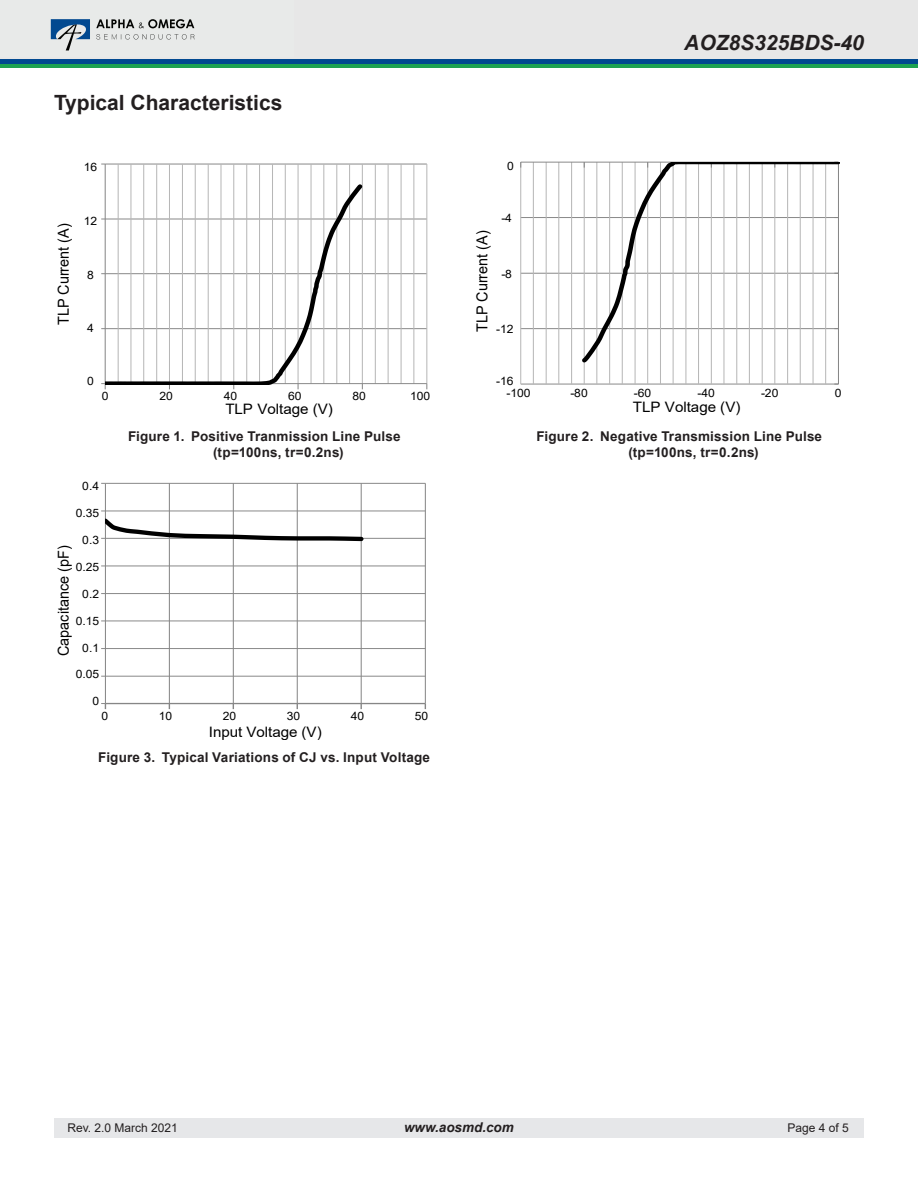
<style>
.page{position:relative;width:918px;height:1188px;background:#fff}
.page>*{position:absolute;margin:0;border:0;box-sizing:border-box;transform-origin:0 0}
.t1{font:700 21px "Arial";color:#231f20}
.t2{font:italic 700 21px "Arial";color:#231f20}
.t3{font:15.15px "Arial";color:#000;scale:.95 1}
.t4{font:14.4px "Arial";color:#000;scale:1.05 1}
.t5{font:700 13.5px/16.2px "Arial";letter-spacing:.015em;color:#231f20}
.t6{font:italic 700 13.5px "Arial";color:#231f20}
.t7{font:12px "Arial";color:#231f20}
.t8{font:11.55px "Arial";color:#000;scale:1.05 1}
</style>
<div class="page">
<div style="left:54px;top:1119px;width:810px;height:19px;background:#e6e7e9"></div>
<div style="left:0;top:0;width:918px;height:61px;background:#e7e7e7"></div>
<div style="left:0;top:59px;width:918px;height:5px;background:#014990"></div>
<hr style="left:0;top:64px;width:918px;height:4px;background:#1da252">
<hr style="left:105px;top:164px;width:322px;height:1px;background:#868686">
<hr style="left:105px;top:219px;width:322px;height:1px;background:#868686">
<hr style="left:105px;top:273px;width:322px;height:1px;background:#868686">
<hr style="left:105px;top:328px;width:322px;height:1px;background:#868686">
<hr style="left:426px;top:164px;width:1px;height:220px;background:#b7b7b7">
<hr style="left:413px;top:164px;width:1px;height:220px;background:#b7b7b7">
<hr style="left:401px;top:164px;width:1px;height:220px;background:#b7b7b7">
<hr style="left:388px;top:164px;width:1px;height:220px;background:#b7b7b7">
<hr style="left:375px;top:164px;width:1px;height:220px;background:#b7b7b7">
<hr style="left:362px;top:164px;width:1px;height:220px;background:#b7b7b7">
<hr style="left:349px;top:164px;width:1px;height:220px;background:#b7b7b7">
<hr style="left:336px;top:164px;width:1px;height:220px;background:#b7b7b7">
<hr style="left:323px;top:164px;width:1px;height:220px;background:#b7b7b7">
<hr style="left:311px;top:164px;width:1px;height:220px;background:#b7b7b7">
<hr style="left:298px;top:164px;width:1px;height:220px;background:#b7b7b7">
<hr style="left:285px;top:164px;width:1px;height:220px;background:#b7b7b7">
<hr style="left:272px;top:164px;width:1px;height:220px;background:#b7b7b7">
<hr style="left:259px;top:164px;width:1px;height:220px;background:#b7b7b7">
<hr style="left:246px;top:164px;width:1px;height:220px;background:#b7b7b7">
<hr style="left:233px;top:164px;width:1px;height:220px;background:#b7b7b7">
<hr style="left:221px;top:164px;width:1px;height:220px;background:#b7b7b7">
<hr style="left:208px;top:164px;width:1px;height:220px;background:#b7b7b7">
<hr style="left:195px;top:164px;width:1px;height:220px;background:#b7b7b7">
<hr style="left:182px;top:164px;width:1px;height:220px;background:#b7b7b7">
<hr style="left:169px;top:164px;width:1px;height:220px;background:#b7b7b7">
<hr style="left:156px;top:164px;width:1px;height:220px;background:#b7b7b7">
<hr style="left:143px;top:164px;width:1px;height:220px;background:#b7b7b7">
<hr style="left:131px;top:164px;width:1px;height:220px;background:#b7b7b7">
<hr style="left:118px;top:164px;width:1px;height:220px;background:#b7b7b7">
<hr style="left:105px;top:164px;width:1px;height:220px;background:#868686">
<hr style="left:105px;top:383px;width:322px;height:1px;background:#868686">
<svg style="left:101px;top:383px;width:5px;height:6px"></svg>
<svg style="left:105px;top:180px;width:261px;height:205px"></svg>
<hr style="left:521px;top:217px;width:317px;height:1px;background:#868686">
<hr style="left:521px;top:273px;width:317px;height:1px;background:#868686">
<hr style="left:521px;top:328px;width:317px;height:1px;background:#868686">
<hr style="left:521px;top:384px;width:317px;height:1px;background:#868686">
<hr style="left:825px;top:162px;width:1px;height:222px;background:#b7b7b7">
<hr style="left:813px;top:162px;width:1px;height:222px;background:#b7b7b7">
<hr style="left:800px;top:162px;width:1px;height:222px;background:#b7b7b7">
<hr style="left:787px;top:162px;width:1px;height:222px;background:#b7b7b7">
<hr style="left:774px;top:162px;width:1px;height:222px;background:#b7b7b7">
<hr style="left:762px;top:162px;width:1px;height:222px;background:#b7b7b7">
<hr style="left:749px;top:162px;width:1px;height:222px;background:#b7b7b7">
<hr style="left:736px;top:162px;width:1px;height:222px;background:#b7b7b7">
<hr style="left:724px;top:162px;width:1px;height:222px;background:#b7b7b7">
<hr style="left:711px;top:162px;width:1px;height:222px;background:#b7b7b7">
<hr style="left:698px;top:162px;width:1px;height:222px;background:#b7b7b7">
<hr style="left:686px;top:162px;width:1px;height:222px;background:#b7b7b7">
<hr style="left:673px;top:162px;width:1px;height:222px;background:#b7b7b7">
<hr style="left:660px;top:162px;width:1px;height:222px;background:#b7b7b7">
<hr style="left:647px;top:162px;width:1px;height:222px;background:#b7b7b7">
<hr style="left:635px;top:162px;width:1px;height:222px;background:#b7b7b7">
<hr style="left:622px;top:162px;width:1px;height:222px;background:#b7b7b7">
<hr style="left:609px;top:162px;width:1px;height:222px;background:#b7b7b7">
<hr style="left:596px;top:162px;width:1px;height:222px;background:#b7b7b7">
<hr style="left:584px;top:162px;width:1px;height:222px;background:#b7b7b7">
<hr style="left:571px;top:162px;width:1px;height:222px;background:#b7b7b7">
<hr style="left:558px;top:162px;width:1px;height:222px;background:#b7b7b7">
<hr style="left:546px;top:162px;width:1px;height:222px;background:#b7b7b7">
<hr style="left:533px;top:162px;width:1px;height:222px;background:#b7b7b7">
<hr style="left:520px;top:162px;width:1px;height:222px;background:#b7b7b7">
<hr style="left:838px;top:162px;width:1px;height:222px;background:#868686">
<hr style="left:521px;top:162px;width:317px;height:1px;background:#868686">
<svg style="left:578px;top:162px;width:261px;height:204px"></svg>
<hr style="left:105px;top:483px;width:320px;height:1px;background:#868686">
<hr style="left:105px;top:511px;width:320px;height:1px;background:#868686">
<hr style="left:105px;top:538px;width:320px;height:1px;background:#868686">
<hr style="left:105px;top:566px;width:320px;height:1px;background:#868686">
<hr style="left:105px;top:593px;width:320px;height:1px;background:#868686">
<hr style="left:105px;top:621px;width:320px;height:1px;background:#868686">
<hr style="left:105px;top:648px;width:320px;height:1px;background:#868686">
<hr style="left:105px;top:676px;width:320px;height:1px;background:#868686">
<hr style="left:425px;top:483px;width:1px;height:221px;background:#868686">
<hr style="left:361px;top:483px;width:1px;height:221px;background:#868686">
<hr style="left:297px;top:483px;width:1px;height:221px;background:#868686">
<hr style="left:233px;top:483px;width:1px;height:221px;background:#868686">
<hr style="left:169px;top:483px;width:1px;height:221px;background:#868686">
<hr style="left:105px;top:483px;width:1px;height:221px;background:#868686">
<hr style="left:105px;top:703px;width:320px;height:1px;background:#868686">
<svg style="left:101px;top:703px;width:5px;height:6px"></svg>
<svg style="left:101px;top:511px;width:265px;height:32px"></svg>
<svg style="left:96px;top:19px;width:98px;height:9px"></svg>
<svg style="left:51px;top:19px;width:39px;height:32px"></svg>
<svg style="left:96px;top:34px;width:98px;height:5px"></svg>
<h1 class="t1" style="left:54px;top:88px;width:230px">Typical Characteristics</h1>
<p class="t8" style="left:84px;top:159px;width:14px">16</p>
<p class="t3" style="left:53px;top:325px;width:108px;rotate:-90deg">TLP Current (A)</p>
<p class="t8" style="left:84px;top:213px;width:14px">12</p>
<p class="t8" style="left:87px;top:267px;width:8px">8</p>
<p class="t8" style="left:87px;top:320px;width:8px">4</p>
<p class="t8" style="left:87px;top:373px;width:8px">0</p>
<p class="t8" style="left:102px;top:388px;width:8px">0</p>
<p class="t8" style="left:159px;top:388px;width:14px">20</p>
<p class="t8" style="left:224px;top:388px;width:14px">40</p>
<p class="t8" style="left:288px;top:388px;width:14px">60</p>
<p class="t8" style="left:352px;top:388px;width:14px">80</p>
<p class="t8" style="left:410px;top:388px;width:21px">100</p>
<p class="t5" style="left:213px;top:428px;width:189px;text-indent:-85px">Figure 1. Positive Tranmission Line Pulse (tp=100ns, tr=0.2ns)</p>
<p class="t4" style="left:225px;top:399px;width:104px">TLP Voltage (V)</p>
<p class="t8" style="left:82px;top:478px;width:18px">0.4</p>
<p class="t8" style="left:76px;top:505px;width:24px">0.35</p>
<p class="t8" style="left:82px;top:532px;width:18px">0.3</p>
<p class="t3" style="left:53px;top:656px;width:118px;rotate:-90deg">Capacitance (pF)</p>
<p class="t8" style="left:76px;top:559px;width:24px">0.25</p>
<p class="t8" style="left:82px;top:586px;width:18px">0.2</p>
<p class="t8" style="left:76px;top:613px;width:24px">0.15</p>
<p class="t8" style="left:82px;top:640px;width:18px">0.1</p>
<p class="t8" style="left:76px;top:666px;width:24px">0.05</p>
<p class="t8" style="left:92px;top:693px;width:8px">0</p>
<p class="t8" style="left:102px;top:708px;width:8px">0</p>
<p class="t8" style="left:159px;top:708px;width:14px">10</p>
<p class="t8" style="left:223px;top:708px;width:14px">20</p>
<p class="t8" style="left:287px;top:708px;width:14px">30</p>
<p class="t8" style="left:351px;top:708px;width:14px">40</p>
<p class="t8" style="left:415px;top:708px;width:14px">50</p>
<p class="t5" style="left:98px;top:750px;width:333px">Figure 3. Typical Variations of CJ vs. Input Voltage</p>
<p class="t4" style="left:209px;top:722px;width:109px">Input Voltage (V)</p>
<p class="t8" style="left:507px;top:158px;width:8px">0</p>
<p class="t8" style="left:501px;top:210px;width:12px">-4</p>
<p class="t3" style="left:472px;top:332px;width:108px;rotate:-90deg">TLP Current (A)</p>
<p class="t8" style="left:501px;top:266px;width:12px">-8</p>
<p class="t8" style="left:496px;top:321px;width:18px">-12</p>
<p class="t8" style="left:496px;top:373px;width:18px">-16</p>
<p class="t2" style="left:684px;top:28px;width:181px">AOZ8S325BDS-40</p>
<p class="t8" style="left:506px;top:385px;width:24px">-100</p>
<p class="t8" style="left:570px;top:385px;width:18px">-80</p>
<p class="t8" style="left:634px;top:385px;width:18px">-60</p>
<p class="t8" style="left:697px;top:385px;width:18px">-40</p>
<p class="t8" style="left:761px;top:385px;width:18px">-20</p>
<p class="t8" style="left:835px;top:385px;width:8px">0</p>
<p class="t5" style="left:628px;top:428px;width:195px;text-indent:-92px">Figure 2. Negative Transmission Line Pulse (tp=100ns, tr=0.2ns)</p>
<p class="t4" style="left:633px;top:397px;width:104px">TLP Voltage (V)</p>
<p class="t7" style="left:68px;top:1120px;width:112px">Rev. 2.0 March 2021</p>
<p class="t6" style="left:404px;top:1118px;width:111px">www.aosmd.com</p>
<p class="t7" style="left:788px;top:1120px;width:63px">Page 4 of 5</p>
</div>
